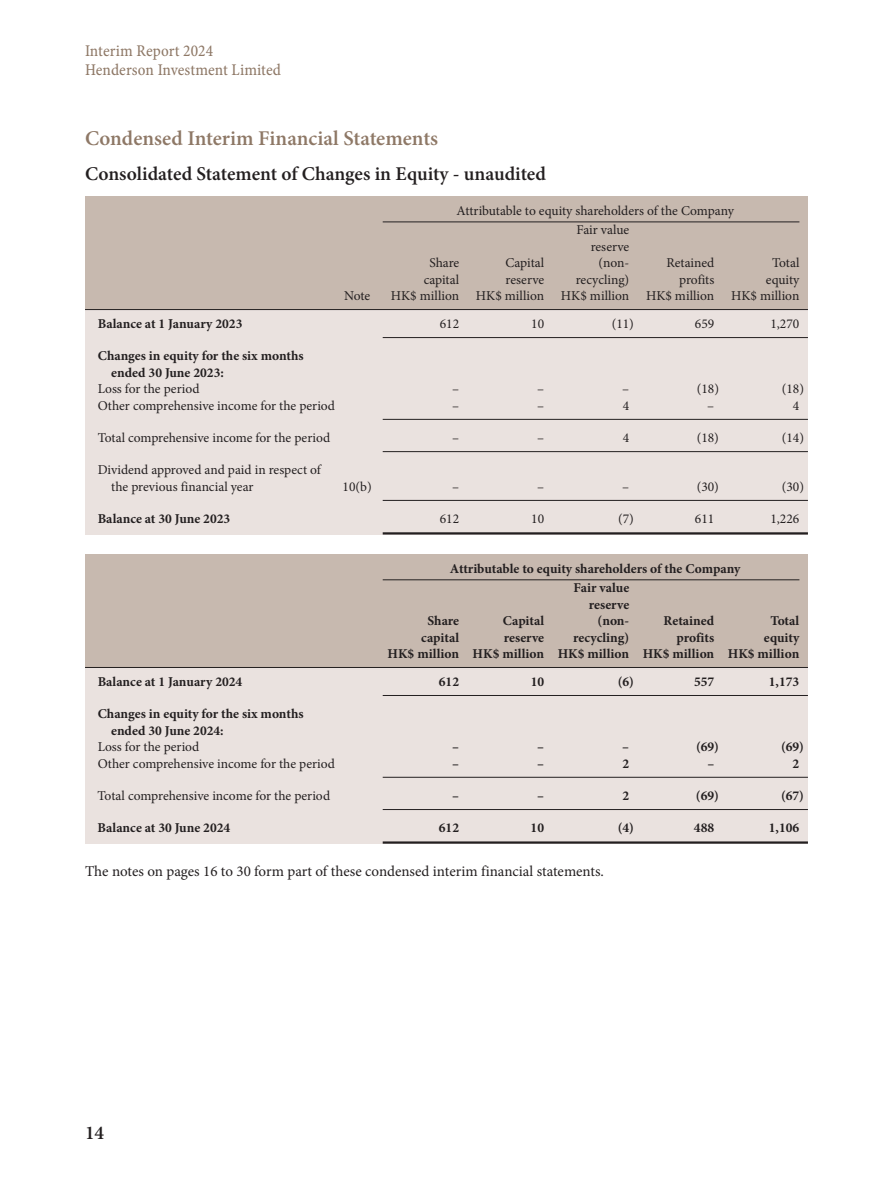
<style>
.page{position:relative;width:893px;height:1191px;background:#fff}
.page>*{position:absolute;margin:0;border:0;box-sizing:border-box;transform-origin:0 0}
.t1{font:600 21px "Minion Pro";color:#8e7866}
.t2{font:600 19.5px "Minion Pro";color:#231f20}
.t3{font:16.5px/19.2px "Minion Pro Cn Capt";letter-spacing:.005em;color:#8e7866}
.t4{font:15px "Minion Pro";color:#231f20}
.t5{font:13.5px/19.5px "Minion Pro";color:#231f20}
.t6{font:700 13.5px/16.5px "Minion Pro";color:#231f20}
</style>
<div class="page">
<div style="left:85px;top:593px;width:723px;height:250px;background:#eae2df"></div>
<div style="left:85px;top:554px;width:723px;height:113px;background:#c7b9af"></div>
<div style="left:85px;top:235px;width:723px;height:299px;background:#eae2df"></div>
<div style="left:85px;top:196px;width:723px;height:114px;background:#c7b9af"></div>
<hr style="left:383px;top:221px;width:416px;height:1px;background:#231f20">
<hr style="left:85px;top:309px;width:723px;height:1px;background:#231f20">
<hr style="left:383px;top:337px;width:425px;height:1px;background:#231f20">
<hr style="left:383px;top:419px;width:425px;height:1px;background:#231f20">
<hr style="left:383px;top:451px;width:425px;height:1px;background:#231f20">
<hr style="left:383px;top:500px;width:425px;height:1px;background:#231f20">
<hr style="left:383px;top:532px;width:425px;height:2px;background:#231f20">
<hr style="left:383px;top:579px;width:416px;height:1px;background:#231f20">
<hr style="left:85px;top:667px;width:723px;height:1px;background:#231f20">
<hr style="left:383px;top:695px;width:425px;height:1px;background:#231f20">
<hr style="left:383px;top:777px;width:425px;height:1px;background:#231f20">
<hr style="left:383px;top:809px;width:425px;height:1px;background:#231f20">
<hr style="left:383px;top:841px;width:425px;height:2px;background:#231f20">
<p class="t3" style="left:85px;top:42px;width:198px">Interim Report 2024<br>Henderson Investment Limited</p>
<h1 class="t1" style="left:85px;top:124px;width:355px">Condensed Interim Financial Statements</h1>
<h2 class="t2" style="left:85px;top:161px;width:462px">Consolidated Statement of Changes in Equity - unaudited</h2>
<p class="t5" style="left:577px;top:201px;width:159px;text-indent:-120px">Attributable to equity shareholders of the Company<br>Fair value</p>
<p class="t5" style="left:591px;top:237px;width:40px">reserve</p>
<p class="t5" style="left:429px;top:253px;width:31px">Share</p>
<p class="t5" style="left:506px;top:253px;width:40px">Capital</p>
<p class="t5" style="left:598px;top:253px;width:32px">(non-</p>
<p class="t5" style="left:666px;top:253px;width:50px">Retained</p>
<p class="t5" style="left:772px;top:253px;width:29px">Total</p>
<p class="t5" style="left:424px;top:270px;width:37px">capital</p>
<p class="t5" style="left:506px;top:270px;width:40px">reserve</p>
<p class="t5" style="left:576px;top:270px;width:55px">recycling)</p>
<p class="t5" style="left:679px;top:270px;width:37px">profits</p>
<p class="t5" style="left:766px;top:270px;width:35px">equity</p>
<p class="t5" style="left:344px;top:286px;width:28px">Note</p>
<p class="t5" style="left:391px;top:286px;width:410px">HK$ million HK$ million HK$ million HK$ million HK$ million</p>
<p class="t6" style="left:98px;top:315px;width:146px">Balance at 1 January 2023</p>
<p class="t5" style="left:440px;top:314px;width:21px">612</p>
<p class="t5" style="left:531px;top:314px;width:14px">10</p>
<p class="t5" style="left:612px;top:314px;width:24px">(11)</p>
<p class="t5" style="left:695px;top:314px;width:21px">659</p>
<p class="t5" style="left:770px;top:314px;width:30px">1,270</p>
<p class="t6" style="left:111px;top:348px;width:194px;text-indent:-14px">Changes in equity for the six months ended 30 June 2023:</p>
<p class="t5" style="left:98px;top:379px;width:103px">Loss for the period</p>
<p class="t5" style="left:452px;top:379px;width:9px">–</p>
<p class="t5" style="left:537px;top:379px;width:9px">–</p>
<p class="t5" style="left:622px;top:379px;width:9px">–</p>
<p class="t5" style="left:697px;top:379px;width:24px">(18)</p>
<p class="t5" style="left:782px;top:379px;width:24px">(18)</p>
<p class="t5" style="left:98px;top:396px;width:239px">Other comprehensive income for the period</p>
<p class="t5" style="left:452px;top:396px;width:9px">–</p>
<p class="t5" style="left:537px;top:396px;width:9px">–</p>
<p class="t5" style="left:623px;top:396px;width:8px">4</p>
<p class="t5" style="left:707px;top:396px;width:9px">–</p>
<p class="t5" style="left:793px;top:396px;width:8px">4</p>
<p class="t5" style="left:98px;top:428px;width:234px">Total comprehensive income for the period</p>
<p class="t5" style="left:452px;top:428px;width:9px">–</p>
<p class="t5" style="left:537px;top:428px;width:9px">–</p>
<p class="t5" style="left:623px;top:428px;width:8px">4</p>
<p class="t5" style="left:697px;top:428px;width:24px">(18)</p>
<p class="t5" style="left:782px;top:428px;width:24px">(14)</p>
<p class="t5" style="left:111px;top:462px;width:211px;line-height:16.5px;text-indent:-14px">Dividend approved and paid in respect of the previous financial year</p>
<p class="t5" style="left:343px;top:477px;width:31px">10(b)</p>
<p class="t5" style="left:452px;top:477px;width:9px">–</p>
<p class="t5" style="left:537px;top:477px;width:9px">–</p>
<p class="t5" style="left:622px;top:477px;width:9px">–</p>
<p class="t5" style="left:697px;top:477px;width:24px">(30)</p>
<p class="t5" style="left:782px;top:477px;width:24px">(30)</p>
<p class="t6" style="left:98px;top:510px;width:134px">Balance at 30 June 2023</p>
<p class="t5" style="left:440px;top:509px;width:21px">612</p>
<p class="t5" style="left:531px;top:509px;width:14px">10</p>
<p class="t5" style="left:618px;top:509px;width:17px">(7)</p>
<p class="t5" style="left:695px;top:509px;width:21px">611</p>
<p class="t5" style="left:770px;top:509px;width:30px">1,226</p>
<p class="t6" style="left:574px;top:558px;width:168px;line-height:19.5px;text-indent:-124px">Attributable to equity shareholders of the Company<br>Fair value</p>
<p class="t6" style="left:589px;top:596px;width:42px">reserve</p>
<p class="t6" style="left:427px;top:612px;width:33px">Share</p>
<p class="t6" style="left:503px;top:612px;width:43px">Capital</p>
<p class="t6" style="left:598px;top:612px;width:33px">(non-</p>
<p class="t6" style="left:664px;top:612px;width:52px">Retained</p>
<p class="t6" style="left:770px;top:612px;width:30px">Total</p>
<p class="t6" style="left:421px;top:629px;width:39px">capital</p>
<p class="t6" style="left:504px;top:629px;width:42px">reserve</p>
<p class="t6" style="left:573px;top:629px;width:58px">recycling)</p>
<p class="t6" style="left:676px;top:629px;width:39px">profits</p>
<p class="t6" style="left:388px;top:629px;width:413px;text-align:right">equity<br>HK$ million HK$ million HK$ million HK$ million HK$ million</p>
<p class="t6" style="left:98px;top:673px;width:146px">Balance at 1 January 2024</p>
<p class="t6" style="left:439px;top:673px;width:22px">612</p>
<p class="t6" style="left:531px;top:673px;width:15px">10</p>
<p class="t6" style="left:618px;top:673px;width:18px">(6)</p>
<p class="t6" style="left:694px;top:673px;width:22px">557</p>
<p class="t6" style="left:769px;top:673px;width:32px">1,173</p>
<p class="t6" style="left:111px;top:705px;width:194px;text-indent:-14px">Changes in equity for the six months ended 30 June 2024:</p>
<p class="t5" style="left:98px;top:737px;width:103px">Loss for the period</p>
<p class="t6" style="left:452px;top:738px;width:8px">–</p>
<p class="t6" style="left:537px;top:738px;width:8px">–</p>
<p class="t6" style="left:622px;top:738px;width:8px">–</p>
<p class="t6" style="left:696px;top:738px;width:25px">(69)</p>
<p class="t6" style="left:781px;top:738px;width:25px">(69)</p>
<p class="t5" style="left:98px;top:754px;width:239px">Other comprehensive income for the period</p>
<p class="t6" style="left:452px;top:755px;width:8px">–</p>
<p class="t6" style="left:537px;top:755px;width:8px">–</p>
<p class="t6" style="left:622px;top:755px;width:8px">2</p>
<p class="t6" style="left:707px;top:755px;width:8px">–</p>
<p class="t6" style="left:792px;top:755px;width:8px">2</p>
<p class="t5" style="left:98px;top:786px;width:234px">Total comprehensive income for the period</p>
<p class="t6" style="left:452px;top:787px;width:8px">–</p>
<p class="t6" style="left:537px;top:787px;width:8px">–</p>
<p class="t6" style="left:622px;top:787px;width:8px">2</p>
<p class="t6" style="left:696px;top:787px;width:25px">(69)</p>
<p class="t6" style="left:781px;top:787px;width:25px">(67)</p>
<p class="t6" style="left:98px;top:819px;width:134px">Balance at 30 June 2024</p>
<p class="t6" style="left:439px;top:819px;width:22px">612</p>
<p class="t6" style="left:531px;top:819px;width:15px">10</p>
<p class="t6" style="left:618px;top:819px;width:18px">(4)</p>
<p class="t6" style="left:694px;top:819px;width:22px">488</p>
<p class="t6" style="left:769px;top:819px;width:32px">1,106</p>
<p class="t4" style="left:85px;top:861px;width:520px">The notes on pages 16 to 30 form part of these condensed interim financial statements.</p>
<h2 class="t2" style="left:85px;top:1119px;width:21px">14</h2>
</div>
